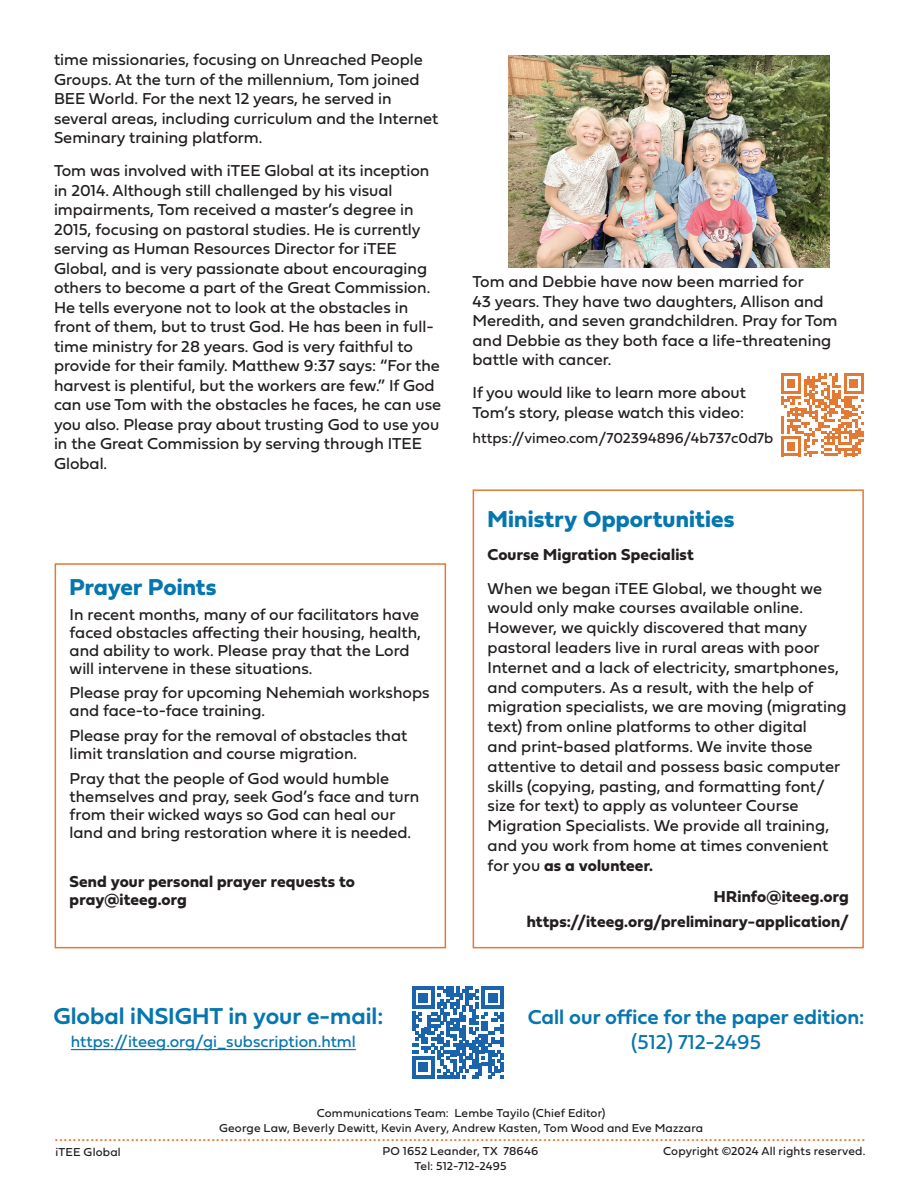
<style>
.page{position:relative;width:918px;height:1188px;background:#fff}
.page>*{position:absolute;margin:0;border:0;box-sizing:border-box;transform-origin:0 0}
.t1{font:24px "Fieldwork Geo Bold";letter-spacing:.005em;color:#0676af}
.t2{font:24px "Fieldwork Geo Demibold";color:#0676af}
.t3{font:21px "Fieldwork Geo Demibold";color:#0676af}
.t4{font:21px "Fieldwork Geo Regular";color:#0676af}
.t5{font:18px "Fieldwork Geo Regular";color:#e27a36}
.t6{font:16.5px/19.5px "Fieldwork Geo Regular";color:#231f20}
.t7{font:16.5px/24.8px "Fieldwork Geo Bold";letter-spacing:.005em;color:#231f20;text-align:right}
.t8{font:16.5px "Fieldwork Geo Regular";color:#0676af}
.t9{font:15px "Fieldwork Geo Regular";color:#231f20}
.t10{font:12px/14.4px "Fieldwork Geo Regular";letter-spacing:.015em;color:#231f20;text-align:center}
.s1{font-family:"Fieldwork Geo Regular"}
</style>
<div class="page">
<div style="left:473px;top:489px;width:391px;height:459px;border:2px solid #e27a36"></div>
<svg style="left:412px;top:987px;width:92px;height:92px"></svg>
<hr style="left:71px;top:1049px;width:285px;height:1px;background:#0676af">
<div style="left:55px;top:563px;width:391px;height:385px;border:2px solid #e27a36"></div>
<img style="left:509px;top:56px;width:320px;height:212px">
<svg style="left:781px;top:373px;width:83px;height:83px"></svg>
<p class="t6" style="left:54px;top:49px;width:386px">time missionaries, focusing on Unreached People Groups. At the turn of the millennium, Tom joined BEE World. For the next 12 years, he served in several areas, including curriculum and the Internet Seminary training platform.</p>
<p class="t6" style="left:54px;top:160px;width:389px">Tom was involved with iTEE Global at its inception in 2014. Although still challenged by his visual impairments, Tom received a master’s degree in 2015, focusing on pastoral studies. He is currently serving as Human Resources Director for iTEE Global, and is very passionate about encouraging others to become a part of the Great Commission.<br>He tells everyone not to look at the obstacles in front of them, but to trust God. He has been in full&shy;time ministry for 28 years. God is very faithful to provide for their family. Matthew 9:37 says: “For the harvest is plentiful, but the workers are few.” If God can use Tom with the obstacles he faces, he can use you also. Please pray about trusting God to use you in the Great Commission by serving through ITEE Global.</p>
<h1 class="t1" style="left:70px;top:568px;width:149px">Prayer Points</h1>
<p class="t6" style="left:70px;top:604px;width:353px;line-height:18px">In recent months, many of our facilitators have faced obstacles affecting their housing, health, and ability to work. Please pray that the Lord will intervene in these situations.</p>
<p class="t6" style="left:70px;top:683px;width:362px;line-height:18px">Please pray for upcoming Nehemiah workshops and face-to-face training.</p>
<p class="t6" style="left:70px;top:726px;width:339px;line-height:18px">Please pray for the removal of obstacles that limit translation and course migration.</p>
<p class="t6" style="left:70px;top:769px;width:351px;line-height:18px">Pray that the people of God would humble themselves and pray, seek God’s face and turn from their wicked ways so God can heal our land and bring restoration where it is needed.</p>
<p class="t7" style="left:70px;top:872px;width:287px;line-height:18px;text-align:left">Send your personal prayer requests to pray@iteeg.org</p>
<h1 class="t2" style="left:53px;top:997px;width:331px">Global iNSIGHT in your e-mail:</h1>
<p class="t8" style="left:71px;top:1028px;width:286px">https://iteeg.org/gi_subscription.html</p>
<p class="t6" style="left:473px;top:271px;width:366px">Tom and Debbie have now been married for<br>43 years. They have two daughters, Allison and Meredith, and seven grandchildren. Pray for Tom and Debbie as they both face a life-threatening battle with cancer.</p>
<p class="t6" style="left:473px;top:382px;width:275px">If you would like to learn more about<br>Tom’s story, please watch this video:</p>
<p class="t9" style="left:472px;top:426px;width:302px">https://vimeo.com/702394896/4b737c0d7b</p>
<h1 class="t1" style="left:488px;top:500px;width:248px">Ministry Opportunities</h1>
<p class="t7" style="left:488px;top:542px;width:208px">Course Migration Specialist</p>
<p class="t6" style="left:488px;top:578px;width:361px">When we began iTEE Global, we thought we would only make courses available online.<br>However, we quickly discovered that many pastoral leaders live in rural areas with poor Internet and a lack of electricity, smartphones, and computers. As a result, with the help of migration specialists, we are moving (migrating text) from online platforms to other digital<br>and print-based platforms. We invite those attentive to detail and possess basic computer skills (copying, pasting, and formatting font/ size for text) to apply as volunteer Course Migration Specialists. We provide all training, and you work from home at times convenient</p>
<p class="t7" style="left:488px;top:852px;width:167px"><span class="s1">for you</span> as a volunteer.</p>
<p class="t7" style="left:527px;top:884px;width:324px">HRinfo@iteeg.org https://iteeg.org/preliminary-application/</p>
<p class="t3" style="left:528px;top:1000px;width:338px">Call our office for the paper edition:</p>
<p class="t4" style="left:631px;top:1026px;width:131px">(512) 712-2495</p>
<p class="t10" style="left:219px;top:1106px;width:486px">Communications Team: Lembe Tayilo (Chief Editor)<br>George Law, Beverly Dewitt, Kevin Avery, Andrew Kasten, Tom Wood and Eve Mazzara</p>
<p class="t5" style="left:55px;top:1121px;width:812px">.....................................................................................................................................................................................</p>
<p class="t10" style="left:56px;top:1144px;width:67px">iTEE Global</p>
<p class="t10" style="left:663px;top:1143px;width:204px">Copyright ©2024 All rights reserved.</p>
<p class="t10" style="left:383px;top:1144px;width:157px">PO 1652 Leander, TX 78646<br>Tel: 512-712-2495</p>
</div>
